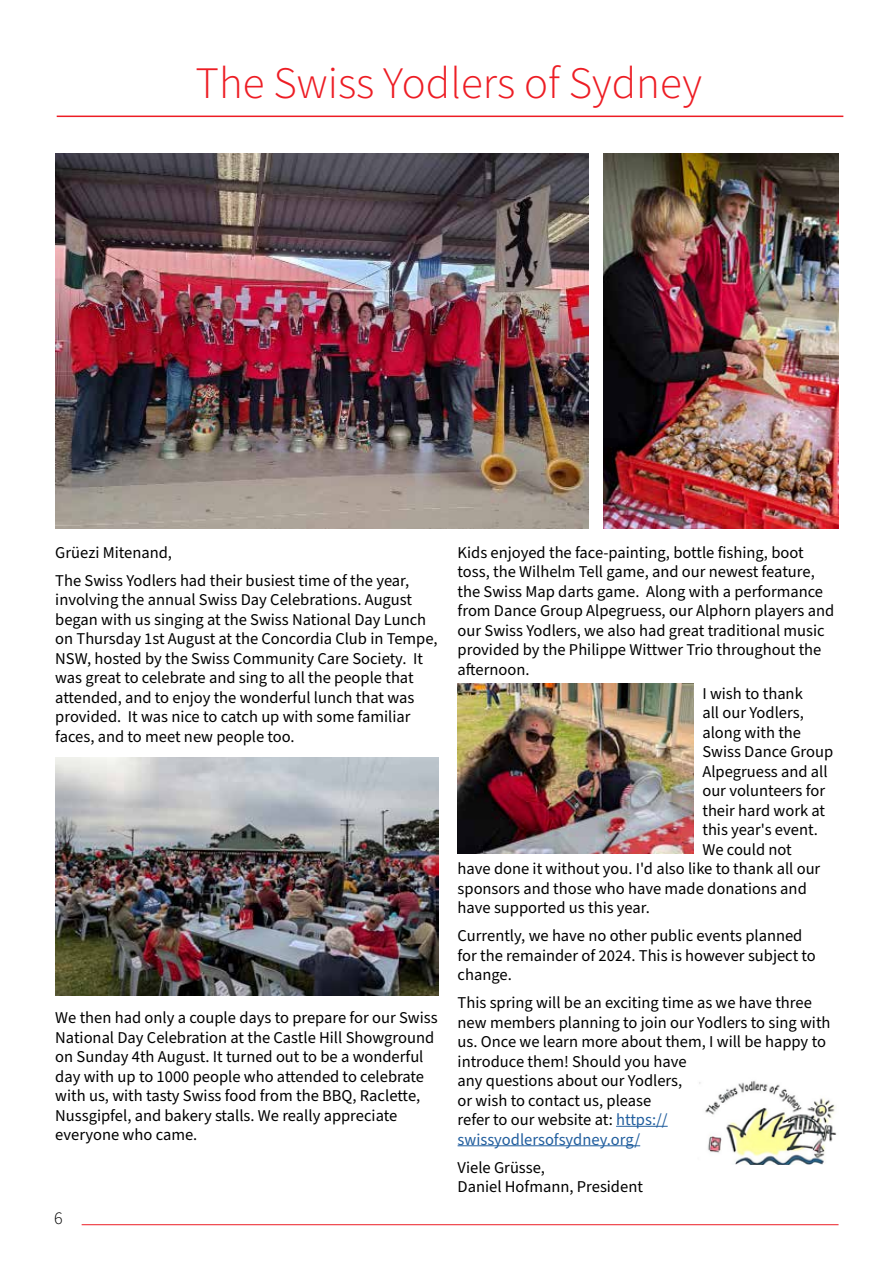
<style>
.page{position:relative;width:893px;height:1263px;background:#fff}
.page>*{position:absolute;margin:0;border:0;box-sizing:border-box;transform-origin:0 0}
.t1{font:45px "Source Sans Variable";color:#ed1d24}
.t2{font:18px "Source Sans Variable";color:#000}
.t3{font:16.5px/19.5px "Source Sans Pro";color:#000}
.s1{color:#215e9e}
</style>
<div class="page">
<hr style="left:82px;top:1224px;width:756px;height:1px;background:#ed1d24">
<hr style="left:57px;top:116px;width:786px;height:1px;background:#ed1d24">
<img style="left:55px;top:758px;width:384px;height:238px">
<img style="left:603px;top:153px;width:236px;height:375px">
<img style="left:55px;top:153px;width:533px;height:375px">
<hr style="left:616px;top:1126px;width:52px;height:1px;background:#215e9e">
<hr style="left:458px;top:1145px;width:182px;height:1px;background:#215e9e">
<img style="left:457px;top:683px;width:237px;height:170px">
<img style="left:699px;top:1080px;width:138px;height:84px">
<h1 class="t1" style="left:195px;top:56px;width:508px">The Swiss Yodlers of Sydney</h1>
<p class="t3" style="left:55px;top:539px;width:355px;line-height:28px">Grüezi Mitenand,<br>The Swiss Yodlers had their busiest time of the year,</p>
<p class="t3" style="left:55px;top:590px;width:384px">involving the annual Swiss Day Celebrations. August began with us singing at the Swiss National Day Lunch on Thursday 1st August at the Concordia Club in Tempe, NSW, hosted by the Swiss Community Care Society. It was great to celebrate and sing to all the people that attended, and to enjoy the wonderful lunch that was provided. It was nice to catch up with some familiar faces, and to meet new people too.</p>
<p class="t3" style="left:55px;top:1008px;width:384px">We then had only a couple days to prepare for our Swiss National Day Celebration at the Castle Hill Showground on Sunday 4th August. It turned out to be a wonderful day with up to 1000 people who attended to celebrate with us, with tasty Swiss food from the BBQ, Raclette, Nussgipfel, and bakery stalls. We really appreciate everyone who came.</p>
<p class="t2" style="left:54px;top:1207px;width:10px">6</p>
<p class="t3" style="left:458px;top:543px;width:378px">Kids enjoyed the face-painting, bottle fishing, boot toss, the Wilhelm Tell game, and our newest feature, the Swiss Map darts game. Along with a performance from Dance Group Alpegruess, our Alphorn players and our Swiss Yodlers, we also had great traditional music provided by the Philippe Wittwer Trio throughout the afternoon.</p>
<p class="t3" style="left:702px;top:684px;width:102px">I wish to thank</p>
<p class="t3" style="left:702px;top:703px;width:103px">all our Yodlers,</p>
<p class="t3" style="left:702px;top:723px;width:100px">along with the</p>
<p class="t3" style="left:702px;top:742px;width:132px">Swiss Dance Group</p>
<p class="t3" style="left:702px;top:762px;width:127px">Alpegruess and all</p>
<p class="t3" style="left:702px;top:781px;width:124px">our volunteers for</p>
<p class="t3" style="left:702px;top:801px;width:124px">their hard work at</p>
<p class="t3" style="left:702px;top:820px;width:117px">this year's event.</p>
<p class="t3" style="left:702px;top:840px;width:91px">We could not</p>
<p class="t3" style="left:458px;top:859px;width:364px">have done it without you. I'd also like to thank all our</p>
<p class="t3" style="left:458px;top:879px;width:351px">sponsors and those who have made donations and</p>
<p class="t3" style="left:458px;top:898px;width:194px">have supported us this year.</p>
<p class="t3" style="left:458px;top:926px;width:360px">Currently, we have no other public events planned for the remainder of 2024. This is however subject to change.</p>
<p class="t3" style="left:458px;top:993px;width:374px">This spring will be an exciting time as we have three new members planning to join our Yodlers to sing with us. Once we learn more about them, I will be happy to introduce them! Should you have<br>any questions about our Yodlers,<br>or wish to contact us, please<br>refer to our website at: <span class="s1">https:// swissyodlersofsydney.org/</span></p>
<p class="t3" style="left:458px;top:1158px;width:187px">Viele Grüsse,<br>Daniel Hofmann, President</p>
</div>
